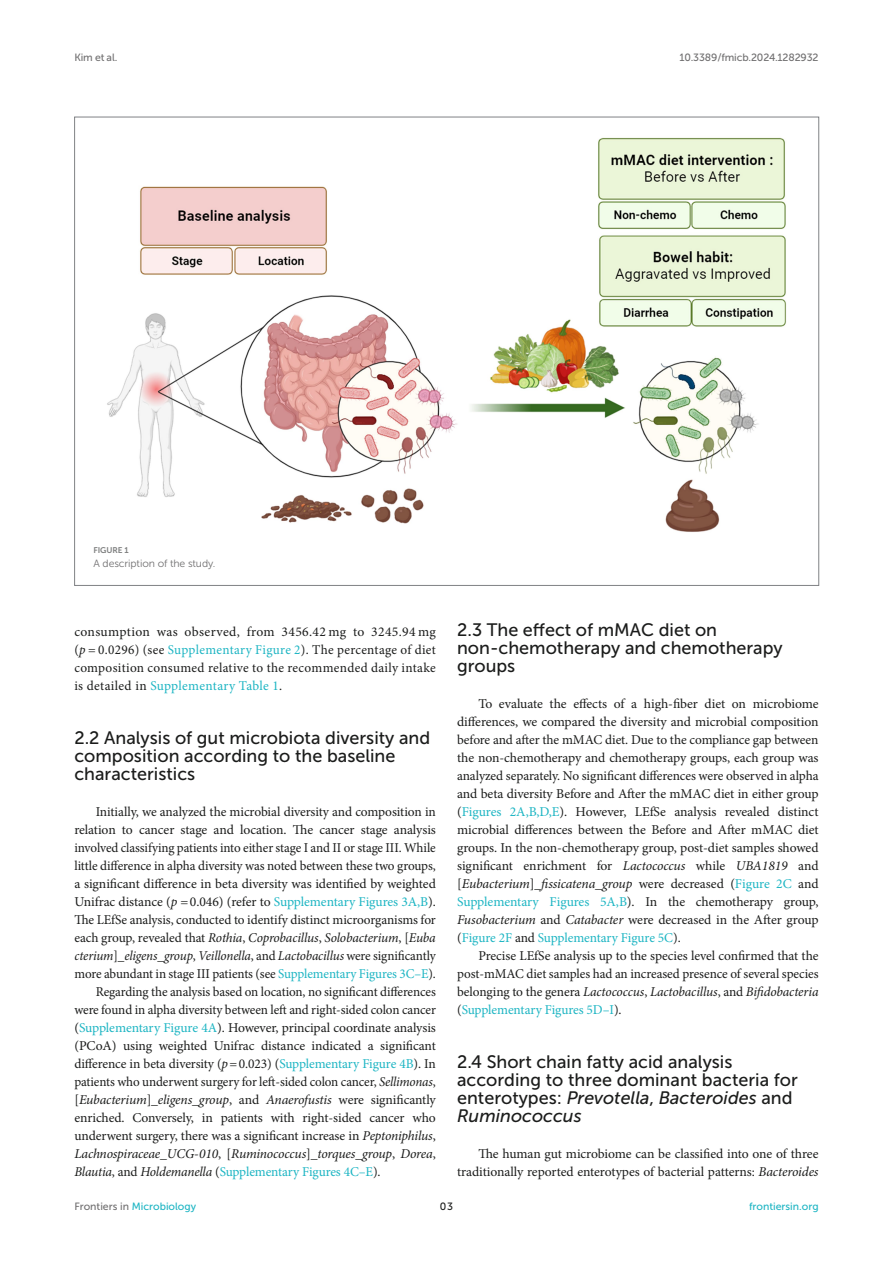
<style>
.page{position:relative;width:893px;height:1263px;background:#fff}
.page>*{position:absolute;margin:0;border:0;box-sizing:border-box;transform-origin:0 0}
.HEAD_2{font:18px/18px "Museo Sans 500";color:#1b1c1b}
.TEXT_FLUSH{font:13.5px/18px "Minion Pro";letter-spacing:-.005em;color:#1b1c1b;text-align:justify}
.TEXT{font:13.5px/18px "Minion Pro";letter-spacing:-.005em;color:#1b1c1b;text-align:justify}
.t1{font:10.5px "Museo Sans 500";color:#1db5c3}
.t2{font:10.5px "Museo Sans 500";letter-spacing:-.015em;color:#706f70}
.FIG_LEG{font:10.5px "Museo Sans 300";letter-spacing:-.01em;color:#706f70}
.t3{font:10.5px "Museo Sans 500";color:#1b1c1b}
.FIG_HD{font:8.25px "Museo Sans 700";letter-spacing:-.01em;color:#7e7f7f}
.s1{font-style:italic}
.s2{color:#1db5c3}
.s3{color:#706f70}
</style>
<div class="page">
<img style="left:107px;top:137px;width:679px;height:395px">
<p class="t2" style="left:74px;top:51px;width:44px">Kim et al.</p>
<p class="t2" style="left:679px;top:51px;width:141px">10.3389/fmicb.2024.1282932</p>
<p class="FIG_HD" style="left:94px;top:545px;width:37px">FIGURE 1</p>
<p class="FIG_LEG" style="left:94px;top:557px;width:124px">A description of the study.</p>
<p class="TEXT" style="left:74px;top:623px;width:363px">consumption was observed, from 3456.42 mg to 3245.94 mg (<span class="s1">p</span> = 0.0296) (see <span class="s2">Supplementary Figure 2</span>). The percentage of diet composition consumed relative to the recommended daily intake is detailed in <span class="s2">Supplementary Table 1</span>.</p>
<p class="HEAD_2" style="left:74px;top:729px;width:357px">2.2 Analysis of gut microbiota diversity and composition according to the baseline characteristics</p>
<p class="TEXT_FLUSH" style="left:74px;top:803px;width:363px;text-indent:21px">Initially, we analyzed the microbial diversity and composition in relation to cancer stage and location. The cancer stage analysis involved classifying patients into either stage I and II or stage III. While little difference in alpha diversity was noted between these two groups, a significant difference in beta diversity was identified by weighted Unifrac distance (<span class="s1">p</span> =0.046) (refer to <span class="s2">Supplementary Figures 3A,B</span>).<br>The LEfSe analysis, conducted to identify distinct microorganisms for each group, revealed that <span class="s1">Rothia</span>, <span class="s1">Coprobacillus</span>, <span class="s1">Solobacterium</span>, [<span class="s1">Euba cterium</span>]_<span class="s1">eligens</span>_<span class="s1">group</span>, <span class="s1">Veillonella</span>, and <span class="s1">Lactobacillus</span> were significantly more abundant in stage III patients (see <span class="s2">Supplementary Figures 3C–E</span>).</p>
<p class="TEXT" style="left:74px;top:983px;width:363px;text-indent:21px">Regarding the analysis based on location, no significant differences were found in alpha diversity between left and right-sided colon cancer (<span class="s2">Supplementary Figure 4A</span>). However, principal coordinate analysis (PCoA) using weighted Unifrac distance indicated a significant difference in beta diversity (<span class="s1">p</span>=0.023) (<span class="s2">Supplementary Figure 4B</span>). In patients who underwent surgery for left-sided colon cancer, <span class="s1">Sellimonas</span>, [<span class="s1">Eubacterium</span>]_<span class="s1">eligens</span>_<span class="s1">group</span>, and <span class="s1">Anaerofustis</span> were significantly enriched. Conversely, in patients with right-sided cancer who underwent surgery, there was a significant increase in <span class="s1">Peptoniphilus</span>, <span class="s1">Lachnospiraceae</span>_<span class="s1">UCG</span>-<span class="s1">010</span>, [<span class="s1">Ruminococcus</span>]_<span class="s1">torques</span>_<span class="s1">group</span>, <span class="s1">Dorea</span>, <span class="s1">Blautia</span>, and <span class="s1">Holdemanella</span> (<span class="s2">Supplementary Figures 4C–E</span>).</p>
<p class="HEAD_2" style="left:457px;top:621px;width:327px">2.3 The effect of mMAC diet on non-chemotherapy and chemotherapy groups</p>
<p class="TEXT_FLUSH" style="left:457px;top:695px;width:363px;text-indent:21px">To evaluate the effects of a high-fiber diet on microbiome differences, we compared the diversity and microbial composition before and after the mMAC diet. Due to the compliance gap between the non-chemotherapy and chemotherapy groups, each group was analyzed separately. No significant differences were observed in alpha and beta diversity Before and After the mMAC diet in either group (<span class="s2">Figures 2A,B,D,E</span>). However, LEfSe analysis revealed distinct microbial differences between the Before and After mMAC diet groups. In the non-chemotherapy group, post-diet samples showed significant enrichment for <span class="s1">Lactococcus</span> while <span class="s1">UBA1819</span> and [<span class="s1">Eubacterium</span>]_<span class="s1">fissicatena</span>_<span class="s1">group</span> were decreased (<span class="s2">Figure 2C</span> and <span class="s2">Supplementary Figures 5A,B</span>). In the chemotherapy group, <span class="s1">Fusobacterium</span> and <span class="s1">Catabacter</span> were decreased in the After group (<span class="s2">Figure 2F</span> and <span class="s2">Supplementary Figure 5C</span>).</p>
<p class="TEXT" style="left:457px;top:947px;width:363px;text-indent:21px">Precise LEfSe analysis up to the species level confirmed that the post-mMAC diet samples had an increased presence of several species belonging to the genera <span class="s1">Lactococcus</span>, <span class="s1">Lactobacillus</span>, and <span class="s1">Bifidobacteria </span>(<span class="s2">Supplementary Figures 5D–I</span>).</p>
<p class="HEAD_2" style="left:457px;top:1053px;width:342px">2.4 Short chain fatty acid analysis according to three dominant bacteria for enterotypes: <span class="s1">Prevotella</span>, <span class="s1">Bacteroides</span> and <span class="s1">Ruminococcus</span></p>
<p class="TEXT_FLUSH" style="left:457px;top:1145px;width:363px;text-align:right">The human gut microbiome can be classified into one of three traditionally reported enterotypes of bacterial patterns: <span class="s1">Bacteroides</span></p>
<p class="t1" style="left:74px;top:1200px;width:123px"><span class="s3">Frontiers in</span> Microbiology</p>
<p class="t3" style="left:440px;top:1200px;width:15px">03</p>
<p class="t1" style="left:749px;top:1200px;width:71px">frontiersin.org</p>
</div>
